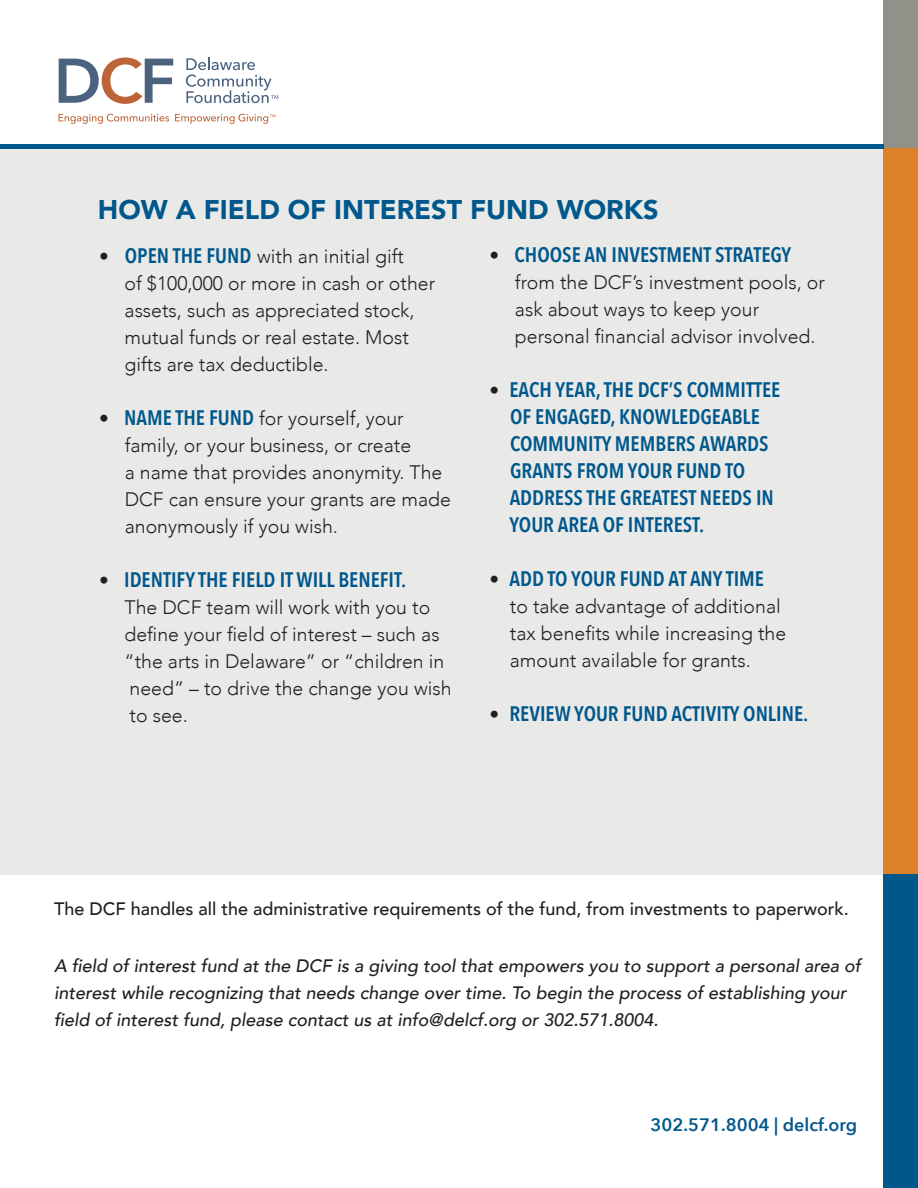
<style>
.page{position:relative;width:918px;height:1188px;background:#fff}
.page>*{position:absolute;margin:0;border:0;box-sizing:border-box;transform-origin:0 0}
.t1{font:900 27px "Avenir";color:#00578c}
.t2{font:600 21px/27px "Avenir Next Condensed";color:#00578c}
.t3{font:300 19.5px/27px "Avenir";color:#231f20}
.t4{font:italic 500 18px/27px "Avenir";color:#231f20}
.t5{font:500 18px "Avenir";color:#231f20}
.t6{font:600 18px "Avenir Next";color:#00578c}
.s1{font-family:"Avenir Next Condensed";font-weight:600;font-size:21px;color:#00578c}
.s2{font-family:"Avenir";font-weight:300;font-size:19.5px;color:#231f20}
</style>
<div class="page">
<div style="left:0;top:149px;width:884px;height:726px;background:#e9eae8"></div>
<div style="left:884px;top:0;width:34px;height:149px;background:#919189"></div>
<div style="left:884px;top:149px;width:34px;height:727px;background:#dc8129"></div>
<div style="left:884px;top:875px;width:34px;height:313px;background:#00578c"></div>
<div style="left:0;top:144px;width:884px;height:5px;background:#00578c"></div>
<svg style="left:58px;top:114px;width:111px;height:10px"></svg>
<svg style="left:59px;top:57px;width:114px;height:47px"></svg>
<svg style="left:186px;top:58px;width:92px;height:45px"></svg>
<svg style="left:175px;top:114px;width:100px;height:10px"></svg>
<h1 class="t1" style="left:98px;top:194px;width:562px">HOW A FIELD OF INTEREST FUND WORKS</h1>
<p class="t3" style="left:125px;top:244px;width:312px;text-indent:-25px">• <span class="s1">OPEN THE FUND</span> with an initial gift<br>of $100,000 or more in cash or other assets, such as appreciated stock, mutual funds or real estate. Most gifts are tax deductible.</p>
<p class="t3" style="left:125px;top:406px;width:328px;text-indent:-26px">• <span class="s1">NAME THE FUND</span> for yourself, your family, or your business, or create<br>a name that provides anonymity. The<br>DCF can ensure your grants are made anonymously if you wish.</p>
<p class="t2" style="left:99px;top:566px;width:309px"><span class="s2">•</span> IDENTIFY THE FIELD IT WILL BENEFIT.</p>
<p class="t3" style="left:125px;top:595px;width:329px">The DCF team will work with you to define your field of interest – such as “the arts in Delaware” or “children in need” – to drive the change you wish to see.</p>
<p class="t2" style="left:490px;top:240px;width:303px"><span class="s2">•</span> CHOOSE AN INVESTMENT STRATEGY</p>
<p class="t3" style="left:515px;top:270px;width:312px">from the DCF’s investment pools, or ask about ways to keep your personal financial advisor involved.</p>
<p class="t2" style="left:510px;top:375px;width:272px;text-indent:-20px"><span class="s2">•</span> EACH YEAR, THE DCF’S COMMITTEE<br>OF ENGAGED, KNOWLEDGEABLE<br>COMMUNITY MEMBERS AWARDS<br>GRANTS FROM YOUR FUND TO<br>ADDRESS THE GREATEST NEEDS IN<br>YOUR AREA OF INTEREST.</p>
<p class="t2" style="left:490px;top:564px;width:276px"><span class="s2">•</span> ADD TO YOUR FUND AT ANY TIME</p>
<p class="t3" style="left:510px;top:594px;width:278px">to take advantage of additional tax benefits while increasing the amount available for grants.</p>
<p class="t2" style="left:490px;top:699px;width:320px"><span class="s2">•</span> REVIEW YOUR FUND ACTIVITY ONLINE.</p>
<p class="t5" style="left:54px;top:893px;width:796px">The DCF handles all the administrative requirements of the fund, from investments to paperwork.</p>
<p class="t4" style="left:54px;top:953px;width:808px">A field of interest fund at the DCF is a giving tool that empowers you to support a personal area of interest while recognizing that needs change over time. To begin the process of establishing your field of interest fund, please contact us at info@delcf.org or 302.571.8004.</p>
<p class="t6" style="left:651px;top:1117px;width:208px">302.571.8004 | delcf.org</p>
</div>
